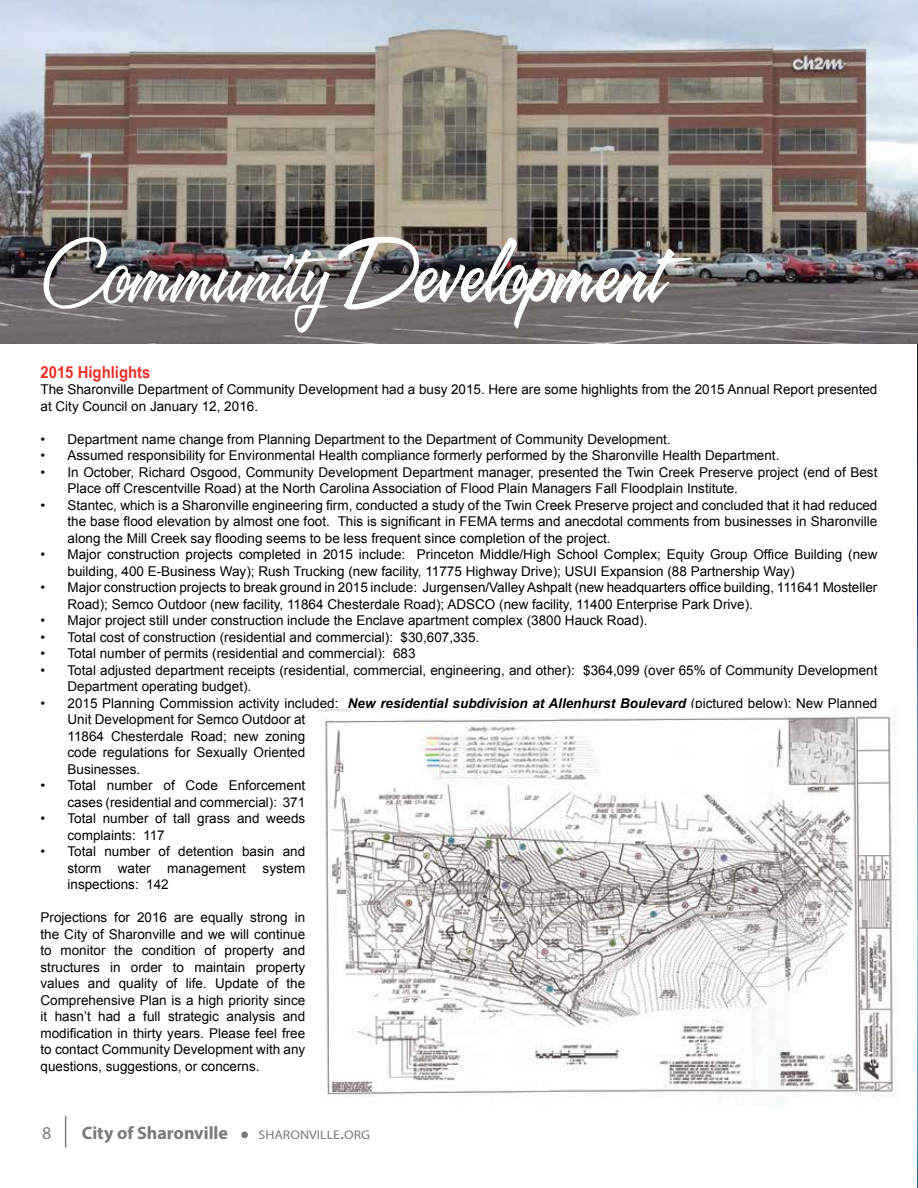
<style>
.page{position:relative;width:918px;height:1188px;background:#fff}
.page>*{position:absolute;margin:0;border:0;box-sizing:border-box;transform-origin:0 0}
.t1{font:81px "A&S Speedway";color:#fff}
.t2{font:700 18px "Myriad Pro";color:#787a7c}
.t3{font:18px "Myriad Pro";color:#787a7c}
.t4{font:700 16.5px "Arial Narrow";color:#ee2e24;scale:1.1 1}
.t5{font:13.5px/16.5px "Arial";color:#000}
.t6{font:12.6px "Myriad Pro";color:#787a7c;scale:1.1 1}
.s1{font-weight:700;font-style:italic}
.s2{font-size:18px}
</style>
<div class="page">
<img style="left:917px;top:343px;width:1px;height:845px">
<hr style="left:65px;top:1116px;width:1px;height:31px;background:#787a7c">
<div style="left:241px;top:1131px;width:7px;height:7px;background:#787a7c;border-radius:50%"></div>
<img style="left:0;top:0;width:918px;height:343px">
<img style="left:338px;top:236px;width:353px;height:98px">
<img style="left:317px;top:709px;width:580px;height:388px">
<h1 class="t1" style="left:42px;top:230px;width:621px">Community Development</h1>
<p class="t4" style="left:40px;top:360px;width:102px">2015 Highlights</p>
<p class="t5" style="left:40px;top:381px;width:838px">The Sharonville Department of Community Development had a busy 2015. Here are some highlights from the 2015 Annual Report presented at City Council on January 12, 2016.</p>
<p class="t5" style="left:40px;top:431px;width:632px">• Department name change from Planning Department to the Department of Community Development.</p>
<p class="t5" style="left:40px;top:447px;width:740px">• Assumed responsibility for Environmental Health compliance formerly performed by the Sharonville Health Department.</p>
<p class="t5" style="left:68px;top:464px;width:811px;text-indent:-27px">• In October, Richard Osgood, Community Development Department manager, presented the Twin Creek Preserve project (end of Best<br>Place off Crescentville Road) at the North Carolina Association of Flood Plain Managers Fall Floodplain Institute.</p>
<p class="t5" style="left:68px;top:497px;width:811px;text-align:justify;text-indent:-27px">• Stantec, which is a Sharonville engineering firm, conducted a study of the Twin Creek Preserve project and concluded that it had reduced the base flood elevation by almost one foot. This is significant in FEMA terms and anecdotal comments from businesses in Sharonville along the Mill Creek say flooding seems to be less frequent since completion of the project.</p>
<p class="t5" style="left:68px;top:546px;width:811px;text-indent:-27px">• Major construction projects completed in 2015 include: Princeton Middle/High School Complex; Equity Group Office Building (new building, 400 E-Business Way); Rush Trucking (new facility, 11775 Highway Drive); USUI Expansion (88 Partnership Way)</p>
<p class="t5" style="left:68px;top:579px;width:811px;text-indent:-27px">• Major construction projects to break ground in 2015 include: Jurgensen/Valley Ashpalt (new headquarters office building, 111641 Mosteller<br>Road); Semco Outdoor (new facility, 11864 Chesterdale Road); ADSCO (new facility, 11400 Enterprise Park Drive).</p>
<p class="t5" style="left:40px;top:612px;width:608px">• Major project still under construction include the Enclave apartment complex (3800 Hauck Road).</p>
<p class="t5" style="left:40px;top:629px;width:440px">• Total cost of construction (residential and commercial): $30,607,335.</p>
<p class="t5" style="left:40px;top:645px;width:377px">• Total number of permits (residential and commercial): 683</p>
<p class="t5" style="left:68px;top:662px;width:811px;text-indent:-27px">• Total adjusted department receipts (residential, commercial, engineering, and other): $364,099 (over 65% of Community Development<br>Department operating budget).</p>
<p class="t5" style="left:68px;top:695px;width:811px;text-indent:-27px">• 2015 Planning Commission activity included: <span class="s1">New residential subdivision at Allenhurst Boulevard</span> (pictured below); New Planned Unit Development for Semco Outdoor at<br>11864 Chesterdale Road; new zoning<br>code regulations for Sexually Oriented<br>Businesses.</p>
<p class="t5" style="left:40px;top:777px;width:266px;text-align:right">• Total number of Code Enforcement cases (residential and commercial): 371</p>
<p class="t5" style="left:68px;top:810px;width:239px;text-indent:-27px">• Total number of tall grass and weeds complaints: 117</p>
<p class="t5" style="left:68px;top:843px;width:239px;text-align:justify;text-indent:-27px">• Total number of detention basin and storm water management system inspections: 142</p>
<p class="t5" style="left:40px;top:909px;width:266px;text-align:justify">Projections for 2016 are equally strong in the City of Sharonville and we will continue to monitor the condition of property and structures in order to maintain property values and quality of life. Update of the Comprehensive Plan is a high priority since it hasn’t had a full strategic analysis and modification in thirty years. Please feel free to contact Community Development with any questions, suggestions, or concerns.</p>
<h2 class="t3" style="left:42px;top:1122px;width:11px">8</h2>
<h2 class="t2" style="left:82px;top:1121px;width:148px">City of Sharonville</h2>
<p class="t6" style="left:259px;top:1127px;width:103px">SHARONVILLE<span class="s2">.</span>ORG</p>
</div>
